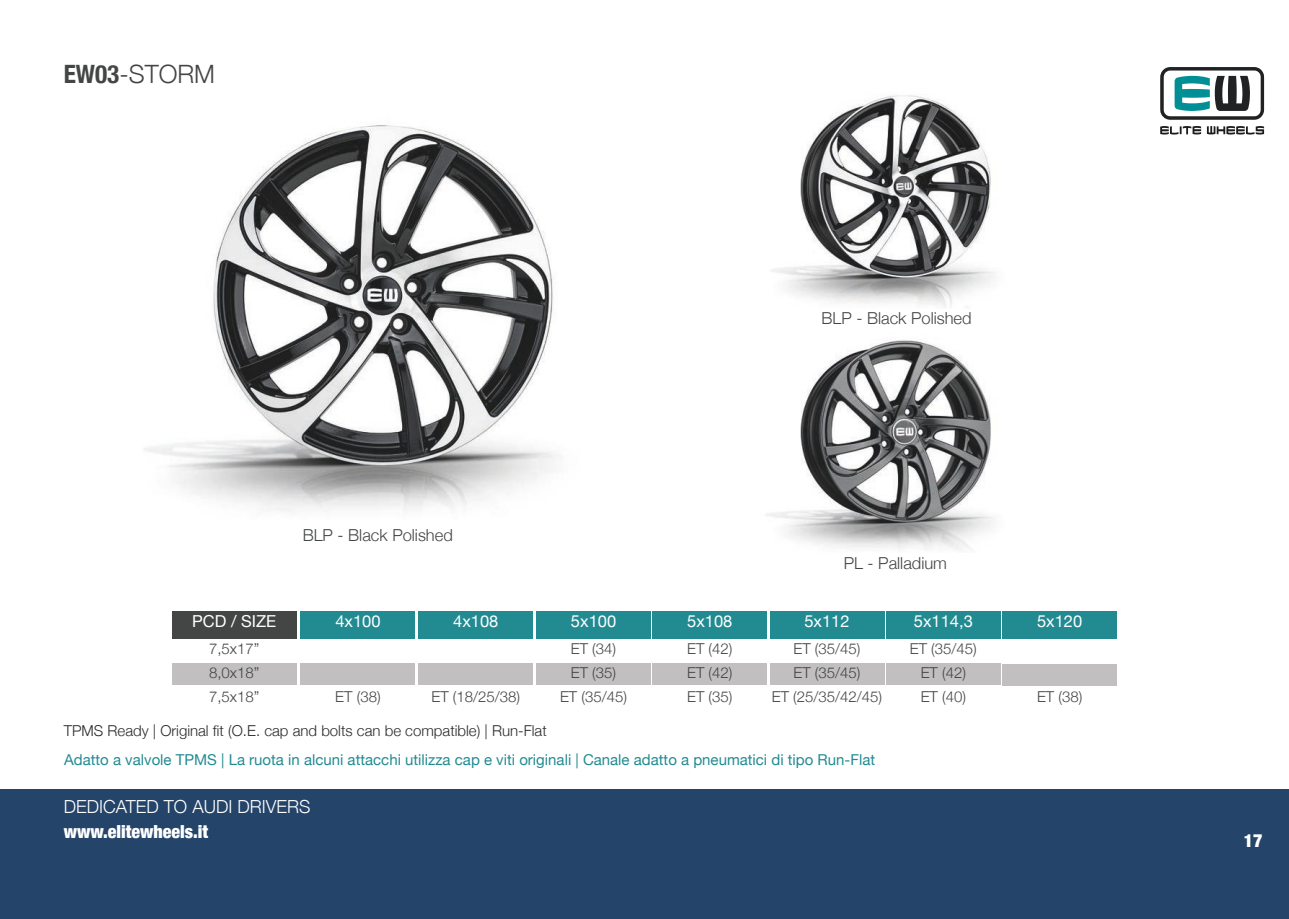
<style>
.page{position:relative;width:1289px;height:919px;background:#fff}
.page>*{position:absolute;margin:0;border:0;box-sizing:border-box;transform-origin:0 0}
.t1{font:300 25.2px "Helvetica Neue";color:#444545}
.t2{font:300 18px "Helvetica Neue";color:#fff}
.t3{font:900 condensed 18px "Helvetica Neue";color:#fff}
.t4{font:300 16.5px "Helvetica Neue";color:#444545}
.t5{font:16.5px "Helvetica Neue";color:#fff}
.t6{font:300 15px/23.9px "Helvetica Neue";color:#444545}
.t7{font:15px "Helvetica Neue";color:#228b92}
.t8{font:300 15px "Helvetica Neue";color:#2b2b2a}
.s1{font-weight:700;font-stretch:condensed}
</style>
<div class="page">
<img style="left:766px;top:340px;width:228px;height:209px">
<img style="left:771px;top:95px;width:223px;height:212px">
<div style="left:172px;top:610px;width:124px;height:28px;background:#444545"></div>
<div style="left:172px;top:663px;width:124px;height:22px;background:#c1bfbf"></div>
<div style="left:536px;top:610px;width:114px;height:28px;background:#228b92"></div>
<div style="left:536px;top:663px;width:114px;height:22px;background:#c1bfbf"></div>
<div style="left:652px;top:610px;width:115px;height:28px;background:#228b92"></div>
<div style="left:652px;top:663px;width:115px;height:22px;background:#c1bfbf"></div>
<div style="left:769px;top:610px;width:115px;height:28px;background:#228b92"></div>
<div style="left:769px;top:663px;width:115px;height:22px;background:#c1bfbf"></div>
<div style="left:886px;top:610px;width:114px;height:28px;background:#228b92"></div>
<div style="left:886px;top:663px;width:114px;height:22px;background:#c1bfbf"></div>
<svg style="left:1160px;top:126px;width:103px;height:9px"></svg>
<svg style="left:1160px;top:67px;width:103px;height:53px"></svg>
<div style="left:0;top:789px;width:1288px;height:129px;background:#25446a"></div>
<div style="left:301px;top:610px;width:114px;height:28px;background:#228b92"></div>
<div style="left:301px;top:663px;width:114px;height:22px;background:#c1bfbf"></div>
<div style="left:418px;top:610px;width:115px;height:28px;background:#228b92"></div>
<div style="left:418px;top:663px;width:115px;height:22px;background:#c1bfbf"></div>
<div style="left:1002px;top:611px;width:114px;height:27px;background:#228b92"></div>
<div style="left:1002px;top:663px;width:114px;height:22px;background:#c1bfbf"></div>
<img style="left:144px;top:125px;width:413px;height:387px">
<h1 class="t1" style="left:64px;top:54px;width:153px"><span class="s1">EW03</span>-STORM</h1>
<p class="t4" style="left:821px;top:305px;width:152px">BLP - Black Polished</p>
<p class="t4" style="left:303px;top:522px;width:152px">BLP - Black Polished</p>
<p class="t5" style="left:192px;top:608px;width:86px">PCD / SIZE</p>
<p class="t6" style="left:209px;top:635px;width:52px">7,5x17”<br>8,0x18”</p>
<p class="t5" style="left:335px;top:608px;width:47px">4x100</p>
<p class="t5" style="left:453px;top:608px;width:47px">4x108</p>
<p class="t5" style="left:571px;top:608px;width:47px">5x100</p>
<p class="t6" style="left:571px;top:635px;width:47px">ET (34)<br>ET (35)</p>
<p class="t5" style="left:687px;top:608px;width:47px">5x108</p>
<p class="t6" style="left:687px;top:635px;width:47px">ET (42)<br>ET (42)</p>
<p class="t4" style="left:843px;top:549px;width:105px">PL - Palladium</p>
<p class="t5" style="left:804px;top:608px;width:47px">5x112</p>
<p class="t6" style="left:793px;top:635px;width:68px">ET (35/45)<br>ET (35/45)</p>
<p class="t5" style="left:913px;top:608px;width:61px">5x114,3</p>
<p class="t6" style="left:909px;top:635px;width:68px;text-align:center">ET (35/45)<br>ET (42)</p>
<p class="t6" style="left:209px;top:683px;width:52px">7,5x18”</p>
<p class="t6" style="left:560px;top:683px;width:68px">ET (35/45)</p>
<p class="t6" style="left:687px;top:683px;width:47px">ET (35)</p>
<p class="t6" style="left:771px;top:683px;width:112px">ET (25/35/42/45)</p>
<p class="t6" style="left:920px;top:683px;width:47px">ET (40)</p>
<p class="t6" style="left:335px;top:683px;width:47px">ET (38)</p>
<p class="t6" style="left:431px;top:683px;width:90px">ET (18/25/38)</p>
<p class="t8" style="left:64px;top:718px;width:484px">TPMS Ready | Original fit (O.E. cap and bolts can be compatible) | Run-Flat</p>
<p class="t7" style="left:64px;top:749px;width:812px">Adatto a valvole TPMS | La ruota in alcuni attacchi utilizza cap e viti originali | Canale adatto a pneumatici di tipo Run-Flat</p>
<p class="t2" style="left:64px;top:792px;width:248px">DEDICATED TO AUDI DRIVERS</p>
<p class="t3" style="left:64px;top:816px;width:146px">www.elitewheels.it</p>
<p class="t5" style="left:1037px;top:609px;width:47px">5x120</p>
<p class="t6" style="left:1036px;top:683px;width:47px">ET (38)</p>
<p class="t3" style="left:1243px;top:825px;width:20px">17</p>
</div>
